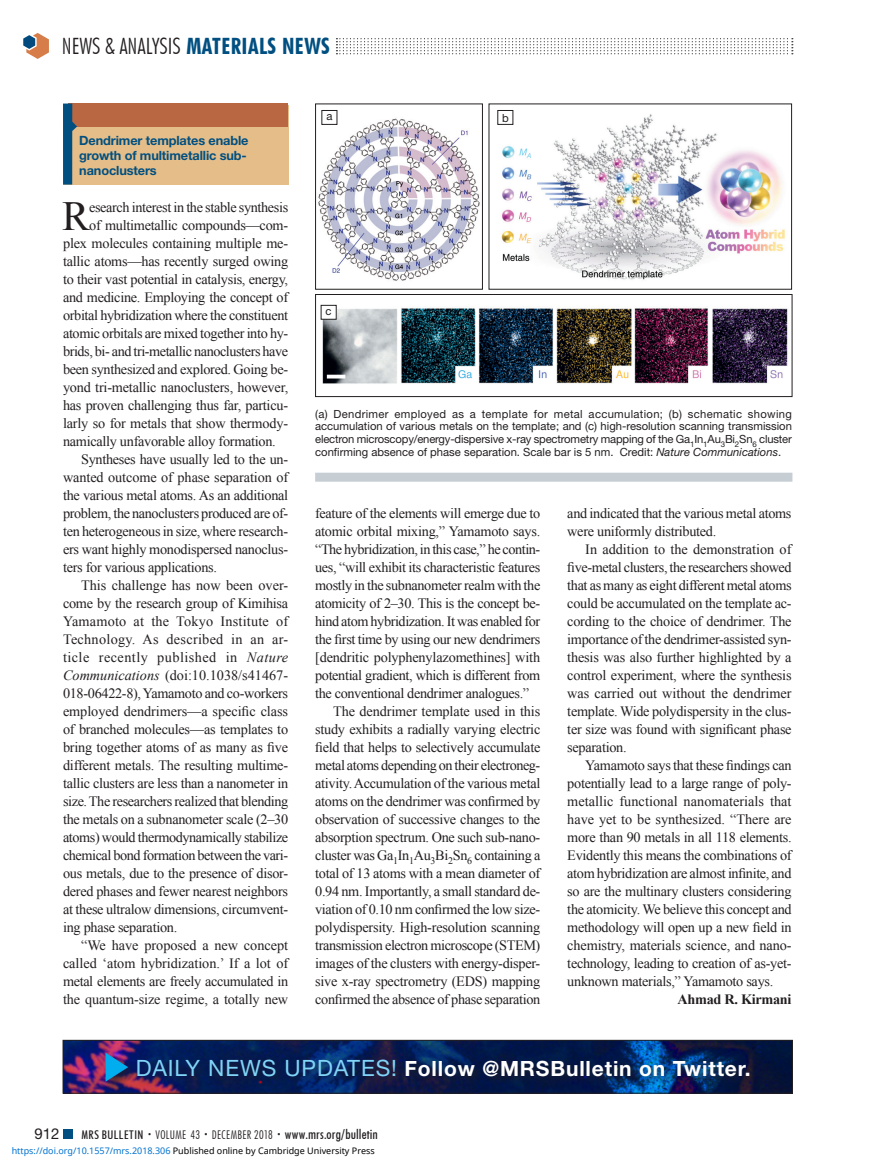
<style>
.page{position:relative;width:878px;height:1175px;background:#fff}
.page>*{position:absolute;margin:0;border:0;box-sizing:border-box;transform-origin:0 0}
.Drop_Cap{font:41.4px "Times New Roman";color:#231f20}
.t1{font:300 condensed 22.5px "Futura BT";color:#231f20}
.t2{font:700 21px "Helvetica Neue LT Std";letter-spacing:.04em;color:#fff}
.t3{font:15px "Helvetica Neue LT Std";color:#231f20}
.Body_Text_9_5_x_12_F{font:14.25px/18px "Times New Roman";letter-spacing:-.02em;color:#231f20;text-align:justify}
.Drop_Cap-2{font:14.25px "Times New Roman";letter-spacing:-.02em;color:#231f20}
.author{font:700 14.25px "Times New Roman";letter-spacing:-.02em;color:#231f20}
.t4{font:700 12.75px/15px "Helvetica Neue LT Std";letter-spacing:-.01em;color:#014f80}
.t5{font:300 condensed 12px "Futura BT";letter-spacing:.03em;color:#231f20}
.Body_Text_9_5_x_12_F-2{font:11.25px/12.8px "Helvetica Neue LT Std";color:#231f20;text-align:justify}
.t6{font:9px "Noto Sans";color:#000}
.s1{font-weight:700;color:#014f80}
.s2{font-style:italic}
.s3{font-weight:400;font-size:22.5px;color:#80d4f7}
.s4{font-weight:500}
.s5{font-size:7.5px}
.s6{font-weight:500;font-size:13.5px}
.s7{color:#0172cf}
</style>
<div class="page">
<svg style="left:336px;top:38px;width:456px;height:16px"></svg>
<svg style="left:23px;top:33px;width:26px;height:26px"></svg>
<div style="left:64px;top:1130px;width:9px;height:8px;background:#014f80"></div>
<div style="left:63px;top:105px;width:225px;height:79px;background:#e4bd89"></div>
<div style="left:68px;top:104px;width:219px;height:23px;background:#b96742"></div>
<svg style="left:63px;top:104px;width:14px;height:80px"></svg>
<div style="left:315px;top:472px;width:477px;height:10px;background:#c6ced4"></div>
<img style="left:501px;top:110px;width:284px;height:170px">
<div style="left:488px;top:104px;width:304px;height:186px;border:1px solid #231f20"></div>
<img style="left:318px;top:110px;width:162px;height:171px">
<div style="left:315px;top:104px;width:168px;height:186px;border:1px solid #231f20"></div>
<img style="left:320px;top:306px;width:468px;height:78px">
<div style="left:315px;top:294px;width:477px;height:103px;border:1px solid #231f20"></div>
<img style="left:65px;top:1042px;width:725px;height:49px">
<div style="left:63px;top:1040px;width:729px;height:53px;border:1px solid #231f20"></div>
<div style="left:101px;top:1049px;width:660px;height:43px;background:#231f20;opacity:.75"></div>
<svg style="left:105px;top:1052px;width:23px;height:29px"></svg>
<div style="left:322px;top:110px;width:15px;height:14px;background:#fff"></div>
<div style="left:321px;top:110px;width:16px;height:15px;border:1px solid #231f20"></div>
<div style="left:498px;top:110px;width:15px;height:14px;background:#fff"></div>
<div style="left:497px;top:110px;width:16px;height:15px;border:1px solid #231f20"></div>
<div style="left:321px;top:305px;width:15px;height:14px;background:#fff"></div>
<div style="left:321px;top:305px;width:15px;height:15px;border:1px solid #231f20"></div>
<h2 class="t1" style="left:62px;top:32px;width:269px">NEWS &amp; ANALYSIS <span class="s1">MATERIALS NEWS</span></h2>
<p class="t4" style="left:79px;top:133px;width:171px">Dendrimer templates enable growth of multimetallic sub&shy;nanoclusters</p>
<p class="Drop_Cap" style="left:62px;top:188px;width:29px">R</p>
<p class="Drop_Cap-2" style="left:89px;top:197px;width:201px">esearch interest in the stable synthesis</p>
<p class="Drop_Cap-2" style="left:89px;top:215px;width:200px">of multimetallic compounds—com-</p>
<p class="Drop_Cap-2" style="left:63px;top:233px;width:226px">plex molecules containing multiple me-</p>
<p class="Drop_Cap-2" style="left:63px;top:251px;width:227px">tallic atoms—has recently surged owing</p>
<p class="Drop_Cap-2" style="left:63px;top:269px;width:227px">to their vast potential in catalysis, energy,</p>
<p class="Drop_Cap-2" style="left:63px;top:287px;width:227px">and medicine. Employing the concept of</p>
<p class="Drop_Cap-2" style="left:63px;top:305px;width:227px">orbital hybridization where the constituent</p>
<p class="Drop_Cap-2" style="left:63px;top:323px;width:226px">atomic orbitals are mixed together into hy-</p>
<p class="Drop_Cap-2" style="left:63px;top:341px;width:227px">brids, bi- and tri-metallic nanoclusters have</p>
<p class="Drop_Cap-2" style="left:63px;top:359px;width:226px">been synthesized and explored. Going be-</p>
<p class="Drop_Cap-2" style="left:63px;top:377px;width:227px">yond tri-metallic nanoclusters, however,</p>
<p class="Drop_Cap-2" style="left:63px;top:395px;width:226px">has proven challenging thus far, particu-</p>
<p class="Drop_Cap-2" style="left:63px;top:413px;width:226px">larly so for metals that show thermody-</p>
<p class="Drop_Cap-2" style="left:63px;top:431px;width:214px">namically unfavorable alloy formation.</p>
<p class="Body_Text_9_5_x_12_F" style="left:63px;top:450px;width:227px;text-indent:18px">Syntheses have usually led to the un&shy;wanted outcome of phase separation of the various metal atoms. As an additional problem, the nanoclusters produced are of&shy;ten heterogeneous in size, where research&shy;ers want highly monodispersed nanoclus&shy;ters for various applications.</p>
<p class="Body_Text_9_5_x_12_F" style="left:63px;top:576px;width:227px;text-indent:18px">This challenge has now been over&shy;come by the research group of Kimihisa Yamamoto at the Tokyo Institute of Technology. As described in an ar&shy;ticle recently published in <span class="s2">Nature Communications</span> (doi:10.1038/s41467- 018-06422-8), Yamamoto and co-workers employed dendrimers—a specific class of branched molecules—as templates to bring together atoms of as many as five different metals. The resulting multime&shy;tallic clusters are less than a nanometer in size. The researchers realized that blending the metals on a subnanometer scale (2–30 atoms) would thermodynamically stabilize chemical bond formation between the vari&shy;ous metals, due to the presence of disor&shy;dered phases and fewer nearest neighbors at these ultralow dimensions, circumvent&shy;ing phase separation.</p>
<p class="Body_Text_9_5_x_12_F" style="left:63px;top:936px;width:227px;text-indent:18px">“We have proposed a new concept called ‘atom hybridization.’ If a lot of metal elements are freely accumulated in the quantum-size regime, a totally new</p>
<p class="Body_Text_9_5_x_12_F-2" style="left:326px;top:110px;width:8px">a</p>
<p class="Body_Text_9_5_x_12_F-2" style="left:502px;top:111px;width:8px">b</p>
<p class="Body_Text_9_5_x_12_F-2" style="left:325px;top:305px;width:8px">c</p>
<p class="Body_Text_9_5_x_12_F-2" style="left:315px;top:407px;width:478px">(a) Dendrimer employed as a template for metal accumulation; (b) schematic showing accumulation of various metals on the template; and (c) high-resolution scanning transmission electron microscopy/energy-dispersive x-ray spectrometry mapping of the Ga<sub>1</sub>In<sub>1</sub>Au<sub>3</sub>Bi<sub>2</sub>Sn<sub>6</sub> cluster confirming absence of phase separation. Scale bar is 5 nm. Credit: <span class="s2">Nature Communications</span>.</p>
<p class="Body_Text_9_5_x_12_F" style="left:315px;top:504px;width:227px">feature of the elements will emerge due to atomic orbital mixing,” Yamamoto says. “The hybridization, in this case,” he contin&shy;ues, “will exhibit its characteristic features mostly in the subnanometer realm with the atomicity of 2–30. This is the concept be&shy;hind atom hybridization. It was enabled for the first time by using our new dendrimers [dendritic polyphenylazomethines] with potential gradient, which is different from the conventional dendrimer analogues.”</p>
<p class="Body_Text_9_5_x_12_F" style="left:315px;top:702px;width:227px;text-indent:18px">The dendrimer template used in this study exhibits a radially varying electric field that helps to selectively accumulate metal atoms depending on their electroneg&shy;ativity. Accumulation of the various metal atoms on the dendrimer was confirmed by observation of successive changes to the absorption spectrum. One such sub-nano&shy;cluster was Ga<sub>1</sub>In<sub>1</sub>Au<sub>3</sub>Bi<sub>2</sub>Sn<sub>6</sub> containing a total of 13 atoms with a mean diameter of 0.94 nm. Importantly, a small standard de&shy;viation of 0.10 nm confirmed the low size&shy;polydispersity. High-resolution scanning transmission electron microscope (STEM) images of the clusters with energy-disper&shy;sive x-ray spectrometry (EDS) mapping confirmed the absence of phase separation</p>
<p class="Body_Text_9_5_x_12_F" style="left:567px;top:504px;width:226px">and indicated that the various metal atoms were uniformly distributed.</p>
<p class="Body_Text_9_5_x_12_F" style="left:567px;top:540px;width:226px;text-indent:18px">In addition to the demonstration of five-metal clusters, the researchers showed that as many as eight different metal atoms could be accumulated on the template ac&shy;cording to the choice of dendrimer. The importance of the dendrimer-assisted syn&shy;thesis was also further highlighted by a control experiment, where the synthesis was carried out without the dendrimer template. Wide polydispersity in the clus&shy;ter size was found with significant phase separation.</p>
<p class="Body_Text_9_5_x_12_F" style="left:567px;top:756px;width:226px;text-indent:18px">Yamamoto says that these findings can potentially lead to a large range of poly&shy;metallic functional nanomaterials that have yet to be synthesized. “There are more than 90 metals in all 118 elements.<br>Evidently this means the combinations of atom hybridization are almost infinite, and so are the multinary clusters considering the atomicity. We believe this concept and methodology will open up a new field in chemistry, materials science, and nano&shy;technology, leading to creation of as-yet&shy;unknown materials,” Yamamoto says.</p>
<p class="author" style="left:677px;top:989px;width:116px">Ahmad R. Kirmani</p>
<p class="t2" style="left:136px;top:1055px;width:616px"><span class="s3">DAILY NEWS UPDATES!</span> Follow @MRSBulletin on Twitter.</p>
<p class="t3" style="left:34px;top:1124px;width:27px">912</p>
<p class="t5" style="left:81px;top:1127px;width:298px"><span class="s4">MRS BULLETIN</span> <span class="s5">•</span> VOLUME 43 <span class="s5">•</span> DECEMBER 2018 <span class="s5">•</span> <span class="s6">www.mrs.org/bulletin</span></p>
<p class="t6" style="left:12px;top:1143px;width:364px"><span class="s7">https://doi.org/10.1557/mrs.2018.306</span> Published online by Cambridge University Press</p>
</div>
